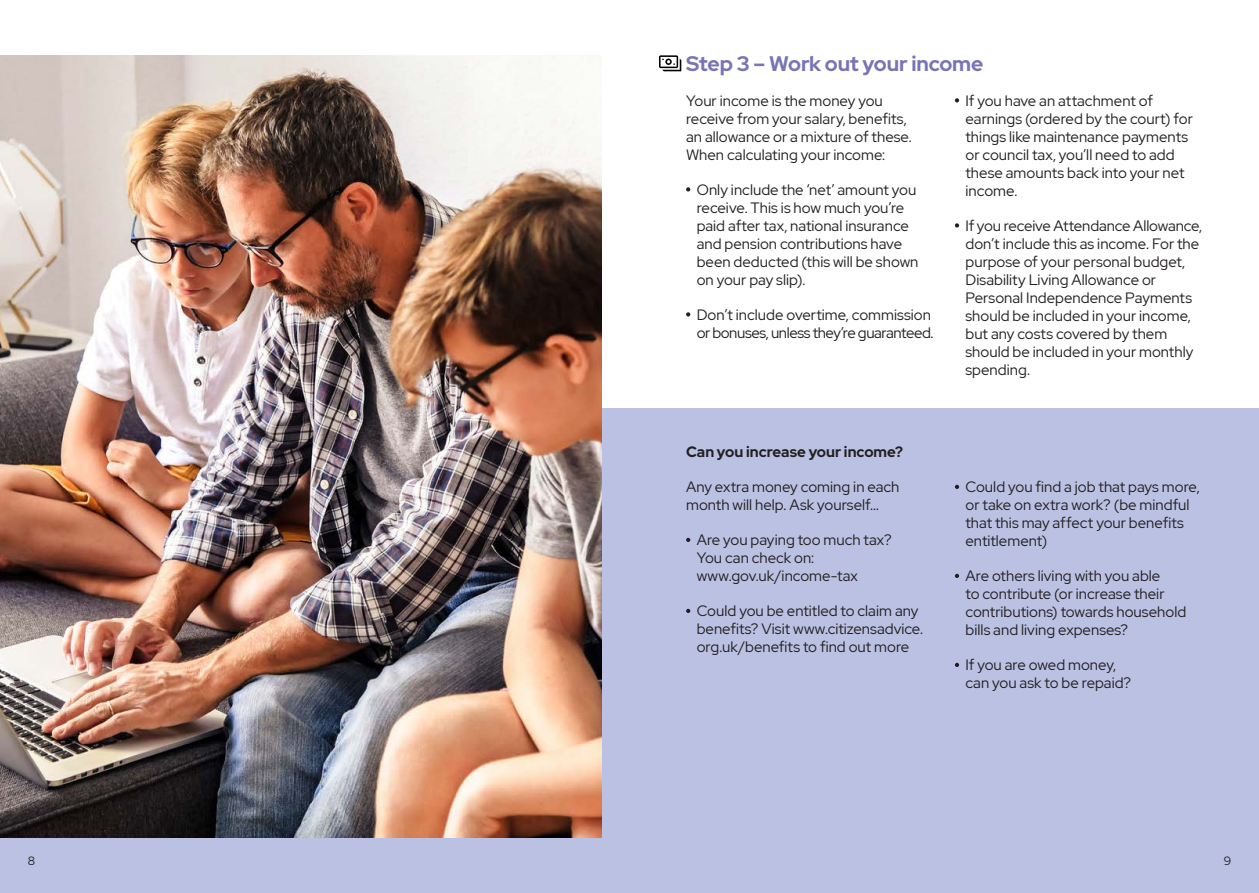
<style>
.page{position:relative;width:1259px;height:893px;background:#fff}
.page>*{position:absolute;margin:0;border:0;box-sizing:border-box;transform-origin:0 0}
.t1{font:700 21px "Red Hat Display";letter-spacing:-.01em;color:#7874b5}
.t2{font:15px/18px "Red Hat Display";color:#231f20}
.t3{font:15px/18px "Red Hat Display";letter-spacing:-.02em;color:#231f20}
.t4{font:700 15px "Red Hat Display";color:#231f20}
.t5{font:12px "Red Hat Display";color:#231f20}
</style>
<div class="page">
<div style="left:0;top:408px;width:1259px;height:485px;background:#bac1e3"></div>
<img style="left:0;top:56px;width:601px;height:781px">
<svg style="left:686px;top:187px;width:4px;height:5px"></svg>
<svg style="left:686px;top:312px;width:4px;height:5px"></svg>
<svg style="left:955px;top:98px;width:4px;height:5px"></svg>
<svg style="left:955px;top:223px;width:4px;height:5px"></svg>
<svg style="left:686px;top:538px;width:4px;height:4px"></svg>
<svg style="left:686px;top:609px;width:4px;height:4px"></svg>
<svg style="left:955px;top:485px;width:4px;height:4px"></svg>
<svg style="left:955px;top:574px;width:4px;height:4px"></svg>
<svg style="left:955px;top:663px;width:4px;height:4px"></svg>
<svg style="left:659px;top:55px;width:22px;height:16px"></svg>
<p class="t1" style="left:686px;top:49px;width:299px">Step 3 – Work out your income</p>
<p class="t2" style="left:686px;top:91px;width:227px">Your income is the money you receive from your salary, benefits, an allowance or a mixture of these.<br>When calculating your income:</p>
<p class="t2" style="left:696px;top:180px;width:223px">Only include the ‘net’ amount you receive. This is how much you’re paid after tax, national insurance and pension contributions have been deducted (this will be shown on your pay slip).</p>
<p class="t3" style="left:696px;top:305px;width:238px">Don’t include overtime, commission or bonuses, unless they’re guaranteed.</p>
<p class="t2" style="left:965px;top:91px;width:229px">If you have an attachment of earnings (ordered by the court) for things like maintenance payments or council tax, you’ll need to add these amounts back into your net income.</p>
<p class="t2" style="left:965px;top:216px;width:238px">If you receive Attendance Allowance, don’t include this as income. For the purpose of your personal budget,<br>Disability Living Allowance or<br>Personal Independence Payments should be included in your income, but any costs covered by them should be included in your monthly spending.</p>
<p class="t4" style="left:686px;top:442px;width:219px">Can you increase your income?</p>
<p class="t2" style="left:686px;top:477px;width:215px">Any extra money coming in each month will help. Ask yourself…</p>
<p class="t2" style="left:696px;top:530px;width:196px">Are you paying too much tax?<br>You can check on: www.gov.uk/income-tax</p>
<p class="t2" style="left:696px;top:601px;width:228px">Could you be entitled to claim any benefits? Visit www.citizensadvice. org.uk/benefits to find out more</p>
<p class="t2" style="left:965px;top:477px;width:236px">Could you find a job that pays more, or take on extra work? (be mindful that this may affect your benefits entitlement)</p>
<p class="t2" style="left:965px;top:566px;width:222px">Are others living with you able<br>to contribute (or increase their contributions) towards household bills and living expenses?</p>
<p class="t2" style="left:965px;top:655px;width:167px">If you are owed money, can you ask to be repaid?</p>
<p class="t5" style="left:28px;top:853px;width:9px">8</p>
<p class="t5" style="left:1223px;top:853px;width:9px">9</p>
</div>
